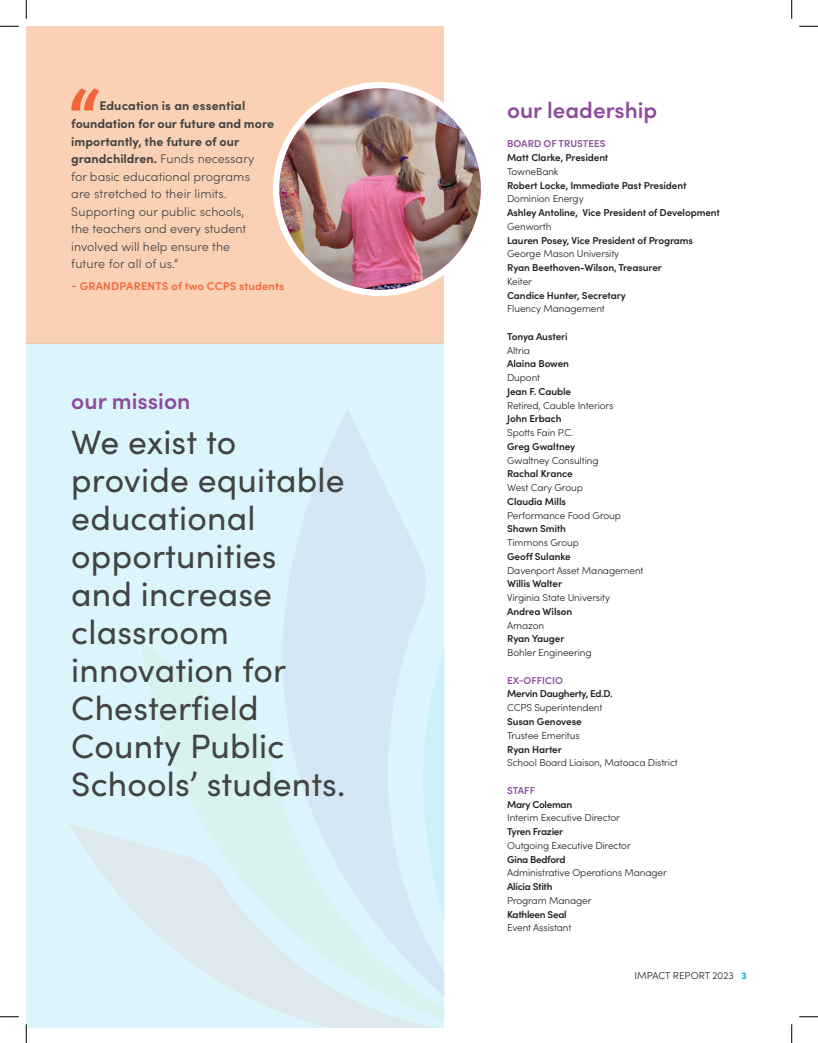
<style>
.page{position:relative;width:818px;height:1043px;background:#fff}
.page>*{position:absolute;margin:0;border:0;box-sizing:border-box;transform-origin:0 0}
.t1{font:33.75px/38px "Sofia Pro";letter-spacing:.005em;color:#434343}
.t2{font:600 22.75px "Sofia Pro";color:#8d4b9d}
.t3{font:600 22.5px "Sofia Pro";color:#8d4b9d}
.t4{font:300 12.5px/17.5px "Sofia Pro";color:#434343}
.t5{font:600 11.25px "Sofia Pro";letter-spacing:.01em;color:#f26637}
.t6{font:300 10px "Sofia Pro";letter-spacing:-.01em;color:#231f20}
.t7{font:600 10px "Sofia Pro";letter-spacing:-.01em;color:#231f20}
.t8{font:600 10px "Sofia Pro";letter-spacing:-.03em;color:#231f20}
.t9{font:600 10px "Sofia Pro";color:#8d4b9d}
.s1{font-weight:700}
.s2{font-weight:900;color:#00bbec}
</style>
<div class="page">
<div style="left:26px;top:344px;width:418px;height:684px;background:#dcf5fc"></div>
<div style="left:26px;top:26px;width:418px;height:318px;background:#fbd1b5"></div>
<svg style="left:71px;top:88px;width:28px;height:22px"></svg>
<svg style="left:141px;top:641px;width:138px;height:182px;fill:#d8f2f0"></svg>
<svg style="left:70px;top:823px;width:209px;height:188px"></svg>
<svg style="left:279px;top:410px;width:165px;height:618px;fill:#d8e9f4"></svg>
<div style="left:276px;top:85px;width:208px;height:208px;background:#fff;border-radius:50%"></div>
<img style="left:279px;top:88px;width:202px;height:202px;border-radius:101px">
<div style="left:273px;top:82px;width:214px;height:214px;border:6px solid #fff;border-radius:50%"></div>
<svg style="left:0;top:25px;width:19px;height:2px"></svg>
<svg style="left:799px;top:25px;width:19px;height:2px"></svg>
<svg style="left:0;top:1016px;width:19px;height:1px"></svg>
<svg style="left:799px;top:1016px;width:19px;height:1px"></svg>
<svg style="left:25px;top:0;width:2px;height:19px"></svg>
<svg style="left:25px;top:1024px;width:2px;height:18px"></svg>
<svg style="left:791px;top:0;width:1px;height:19px"></svg>
<svg style="left:791px;top:1024px;width:1px;height:18px"></svg>
<p class="t4" style="left:71px;top:97px;width:204px;text-indent:28px"><span class="s1">Education is an essential foundation for our future and more importantly, the future of our grandchildren.</span> Funds necessary<br>for basic educational programs<br>are stretched to their limits.<br>Supporting our public schools,<br>the teachers and every student involved will help ensure the<br>future for all of us.”</p>
<p class="t5" style="left:71px;top:277px;width:214px">- GRANDPARENTS of two CCPS students</p>
<p class="t2" style="left:71px;top:383px;width:121px">our mission</p>
<p class="t1" style="left:71px;top:421px;width:275px">We exist to provide equitable</p>
<p class="t1" style="left:71px;top:497px;width:275px">educational opportunities and increase classroom innovation for<br>Chesterfield<br>County Public<br>Schools’ students.</p>
<p class="t3" style="left:507px;top:93px;width:152px">our leadership</p>
<p class="t9" style="left:507px;top:136px;width:100px">BOARD OF TRUSTEES</p>
<p class="t7" style="left:507px;top:150px;width:103px">Matt Clarke, President</p>
<p class="t6" style="left:507px;top:164px;width:53px">TowneBank</p>
<p class="t7" style="left:507px;top:177px;width:181px">Robert Locke, Immediate Past President</p>
<p class="t6" style="left:507px;top:191px;width:78px">Dominion Energy</p>
<p class="t7" style="left:507px;top:205px;width:214px">Ashley Antoline, Vice President of Development</p>
<p class="t6" style="left:507px;top:219px;width:46px">Genworth</p>
<p class="t7" style="left:507px;top:232px;width:187px">Lauren Posey, Vice President of Programs</p>
<p class="t6" style="left:507px;top:246px;width:114px">George Mason University</p>
<p class="t7" style="left:507px;top:260px;width:156px">Ryan Beethoven-Wilson, Treasurer</p>
<p class="t6" style="left:507px;top:274px;width:26px">Keiter</p>
<p class="t7" style="left:507px;top:287px;width:120px">Candice Hunter, Secretary</p>
<p class="t6" style="left:507px;top:301px;width:99px">Fluency Management</p>
<p class="t7" style="left:507px;top:329px;width:62px">Tonya Austeri</p>
<p class="t6" style="left:507px;top:343px;width:24px">Altria</p>
<p class="t7" style="left:507px;top:356px;width:63px">Alaina Bowen</p>
<p class="t6" style="left:507px;top:370px;width:35px">Dupont</p>
<p class="t7" style="left:507px;top:384px;width:66px">Jean F. Cauble</p>
<p class="t6" style="left:507px;top:398px;width:108px">Retired, Cauble Interiors</p>
<p class="t7" style="left:507px;top:411px;width:56px">John Erbach</p>
<p class="t6" style="left:507px;top:425px;width:68px">Spotts Fain P.C.</p>
<p class="t7" style="left:507px;top:439px;width:70px">Greg Gwaltney</p>
<p class="t6" style="left:507px;top:453px;width:93px">Gwaltney Consulting</p>
<p class="t7" style="left:507px;top:466px;width:67px">Rachal Krance</p>
<p class="t6" style="left:507px;top:480px;width:77px">West Cary Group</p>
<p class="t7" style="left:507px;top:494px;width:60px">Claudia Mills</p>
<p class="t6" style="left:507px;top:508px;width:115px">Performance Food Group</p>
<p class="t7" style="left:507px;top:521px;width:60px">Shawn Smith</p>
<p class="t6" style="left:507px;top:535px;width:73px">Timmons Group</p>
<p class="t7" style="left:507px;top:549px;width:65px">Geoff Sulanke</p>
<p class="t6" style="left:507px;top:563px;width:138px">Davenport Asset Management</p>
<p class="t7" style="left:507px;top:576px;width:56px">Willis Walter</p>
<p class="t6" style="left:507px;top:590px;width:104px">Virginia State University</p>
<p class="t7" style="left:507px;top:604px;width:67px">Andrea Wilson</p>
<p class="t6" style="left:507px;top:618px;width:39px">Amazon</p>
<p class="t7" style="left:507px;top:631px;width:59px">Ryan Yauger</p>
<p class="t6" style="left:507px;top:645px;width:86px">Bohler Engineering</p>
<p class="t9" style="left:507px;top:672px;width:57px">EX-OFFICIO</p>
<p class="t8" style="left:507px;top:686px;width:107px">Mervin Daugherty, Ed.D.</p>
<p class="t6" style="left:507px;top:700px;width:97px">CCPS Superintendent</p>
<p class="t7" style="left:507px;top:714px;width:76px">Susan Genovese</p>
<p class="t6" style="left:507px;top:728px;width:74px">Trustee Emeritus</p>
<p class="t7" style="left:507px;top:741px;width:56px">Ryan Harter</p>
<p class="t6" style="left:507px;top:755px;width:172px">School Board Liaison, Matoaca District</p>
<p class="t9" style="left:507px;top:782px;width:29px">STAFF</p>
<p class="t8" style="left:507px;top:796px;width:66px">Mary Coleman</p>
<p class="t6" style="left:507px;top:810px;width:114px">Interim Executive Director</p>
<p class="t8" style="left:507px;top:824px;width:58px">Tyren Frazier</p>
<p class="t6" style="left:507px;top:838px;width:125px">Outgoing Executive Director</p>
<p class="t8" style="left:507px;top:851px;width:60px">Gina Bedford</p>
<p class="t6" style="left:507px;top:865px;width:161px">Administrative Operations Manager</p>
<p class="t8" style="left:507px;top:879px;width:47px">Alicia Stith</p>
<p class="t6" style="left:507px;top:893px;width:86px">Program Manager</p>
<p class="t8" style="left:507px;top:906px;width:61px">Kathleen Seal</p>
<p class="t6" style="left:507px;top:920px;width:66px">Event Assistant</p>
<p class="t6" style="left:634px;top:968px;width:114px">IMPACT REPORT 2023 <span class="s2">3</span></p>
</div>
